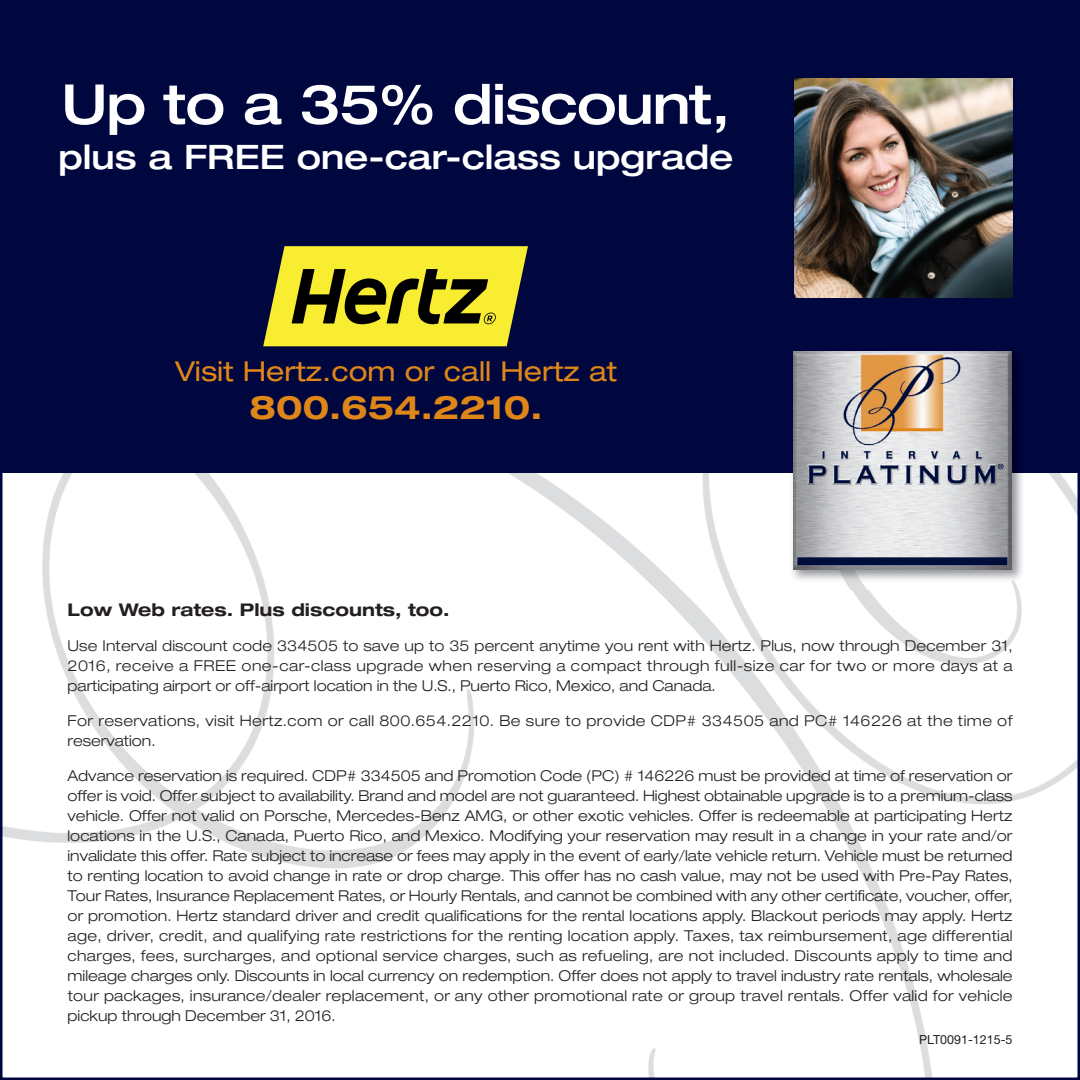
<style>
.page{position:relative;width:1080px;height:1080px;background:#fff}
.page>*{position:absolute;margin:0;border:0;box-sizing:border-box;transform-origin:0 0}
.t1{font:500 expanded 55px "Helvetica Neue";letter-spacing:-.015em;color:#fff}
.t2{font:500 expanded 33.75px "Helvetica Neue";color:#fff}
.t3{font:700 expanded 32.5px "Helvetica Neue";color:#df8619}
.t4{font:expanded 27.5px "Helvetica Neue";color:#df8619}
.t5{font:700 expanded 17.5px "Helvetica Neue";color:#231f20}
.t6{font:300 expanded 15px/20px "Helvetica Neue";letter-spacing:.02em;color:#231f20;text-align:justify}
.t7{font:12.5px "Helvetica Neue";color:#231f20}
</style>
<div class="page">
<img style="left:3px;top:472px;width:1074px;height:605px">
<div style="left:0;top:0;width:1080px;height:472px;background:#00073f"></div>
<img style="left:784px;top:351px;width:248px;height:238px">
<img style="left:794px;top:351px;width:218px;height:218px">
<svg style="left:998px;top:464px;width:6px;height:5px"></svg>
<img style="left:794px;top:79px;width:218px;height:218px">
<svg style="left:263px;top:246px;width:265px;height:100px;background:#b3ab29"></svg>
<h1 class="t1" style="left:62px;top:85px;width:671px">Up to a 35% discount,</h1>
<h2 class="t2" style="left:59px;top:145px;width:677px">plus a FREE one-car-class upgrade</h2>
<h3 class="t4" style="left:175px;top:362px;width:444px">Visit Hertz.com or call Hertz at</h3>
<h3 class="t3" style="left:250px;top:396px;width:294px">800.654.2210.</h3>
<p class="t5" style="left:68px;top:604px;width:384px">Low Web rates. Plus discounts, too.</p>
<p class="t6" style="left:68px;top:637px;width:947px">Use Interval discount code 334505 to save up to 35 percent anytime you rent with Hertz. Plus, now through December 31, 2016, receive a FREE one-car-class upgrade when reserving a compact through full-size car for two or more days at a participating airport or off-airport location in the U.S., Puerto Rico, Mexico, and Canada.</p>
<p class="t6" style="left:67px;top:712px;width:946px">For reservations, visit Hertz.com or call 800.654.2210. Be sure to provide CDP# 334505 and PC# 146226 at the time of reservation.</p>
<p class="t6" style="left:67px;top:767px;width:947px">Advance reservation is required. CDP# 334505 and Promotion Code (PC) # 146226 must be provided at time of reservation or offer is void. Offer subject to availability. Brand and model are not guaranteed. Highest obtainable upgrade is to a premium-class vehicle. Offer not valid on Porsche, Mercedes-Benz AMG, or other exotic vehicles. Offer is redeemable at participating Hertz locations in the U.S., Canada, Puerto Rico, and Mexico. Modifying your reservation may result in a change in your rate and/or invalidate this offer. Rate subject to increase or fees may apply in the event of early/late vehicle return. Vehicle must be returned to renting location to avoid change in rate or drop charge. This offer has no cash value, may not be used with Pre-Pay Rates, Tour Rates, Insurance Replacement Rates, or Hourly Rentals, and cannot be combined with any other certificate, voucher, offer, or promotion. Hertz standard driver and credit qualifications for the rental locations apply. Blackout periods may apply. Hertz age, driver, credit, and qualifying rate restrictions for the renting location apply. Taxes, tax reimbursement, age differential charges, fees, surcharges, and optional service charges, such as refueling, are not included. Discounts apply to time and mileage charges only. Discounts in local currency on redemption. Offer does not apply to travel industry rate rentals, wholesale tour packages, insurance/dealer replacement, or any other promotional rate or group travel rentals. Offer valid for vehicle pickup through December 31, 2016.</p>
<p class="t7" style="left:919px;top:1035px;width:95px">PLT0091-1215-5</p>
</div>
